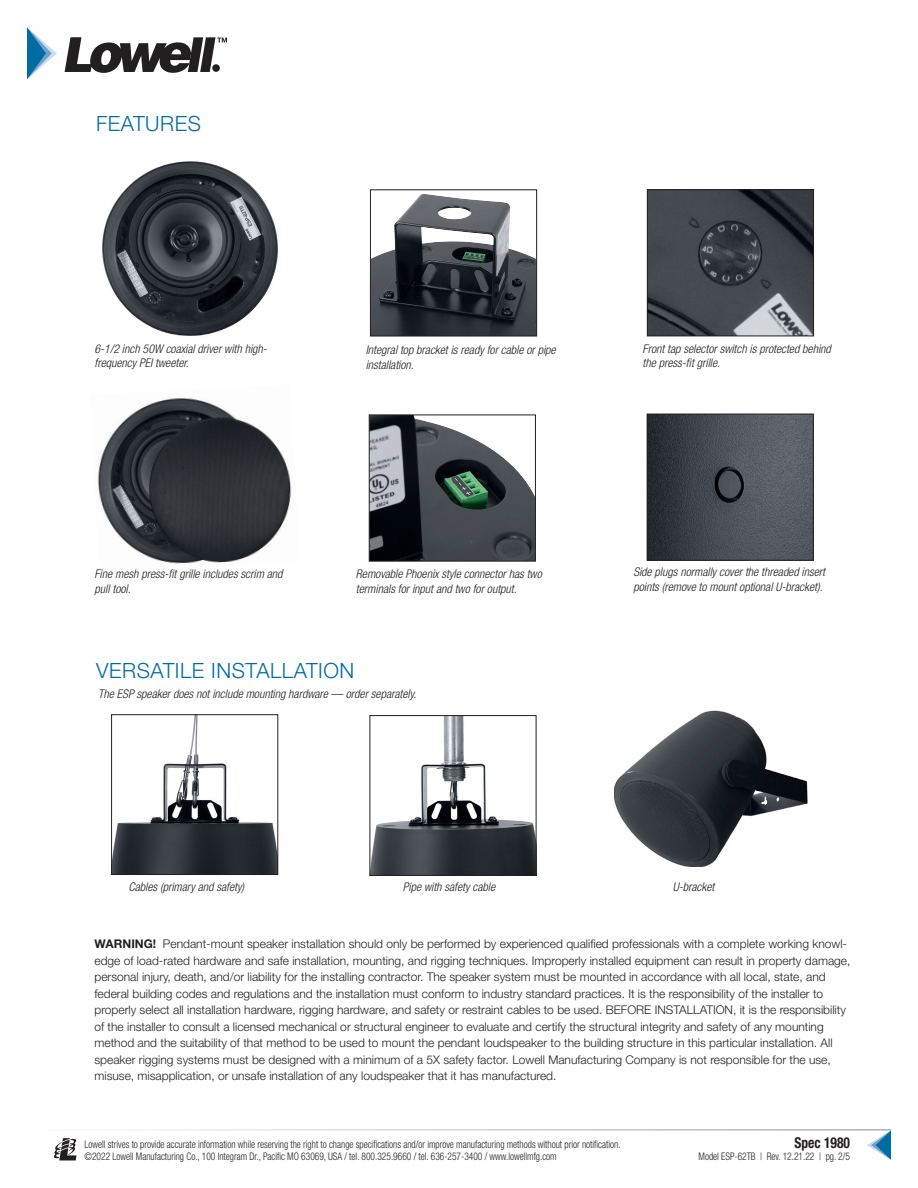
<style>
.page{position:relative;width:918px;height:1188px;background:#fff}
.page>*{position:absolute;margin:0;border:0;box-sizing:border-box;transform-origin:0 0}
.Section_Subhead{font:300 21px "Helvetica Neue LT Std";letter-spacing:.025em;color:#006ca4}
.t1{font:700 condensed 15px "Helvetica Neue LT Std";color:#231f20;scale:.9 1}
.WARNING{font:300 12px/16.5px "Helvetica Neue LT Std";color:#231f20}
.t2{font:italic 300 condensed 12px/14.4px "Helvetica Neue LT Std";color:#231f20}
.t3{font:300 condensed 10.5px/12px "Helvetica Neue LT Std";color:#231f20;scale:.9 1}
.s1{font-weight:700}
</style>
<div class="page">
<svg style="left:54px;top:1138px;width:22px;height:22px"></svg>
<svg style="left:867px;top:1131px;width:24px;height:29px"></svg>
<svg style="left:65px;top:37px;width:162px;height:36px"></svg>
<svg style="left:27px;top:27px;width:30px;height:52px"></svg>
<img style="left:649px;top:416px;width:163px;height:143px">
<div style="left:647px;top:414px;width:167px;height:147px;border:1px solid #231f20"></div>
<img style="left:372px;top:194px;width:163px;height:140px">
<div style="left:370px;top:189px;width:167px;height:147px;border:1px solid #231f20"></div>
<img style="left:97px;top:398px;width:195px;height:166px">
<img style="left:102px;top:161px;width:176px;height:175px">
<img style="left:371px;top:417px;width:163px;height:142px">
<div style="left:369px;top:415px;width:167px;height:146px;border:1px solid #231f20"></div>
<img style="left:649px;top:191px;width:163px;height:143px">
<div style="left:647px;top:189px;width:167px;height:147px;border:1px solid #231f20"></div>
<img style="left:372px;top:717px;width:162px;height:157px">
<div style="left:370px;top:715px;width:166px;height:161px;border:1px solid #231f20"></div>
<img style="left:113px;top:716px;width:163px;height:157px">
<div style="left:111px;top:714px;width:167px;height:161px;border:1px solid #231f20"></div>
<img style="left:615px;top:711px;width:192px;height:156px">
<p class="Section_Subhead" style="left:96px;top:111px;width:106px">FEATURES</p>
<p class="t2" style="left:94px;top:341px;width:174px">6-1/2 inch 50W coaxial driver with high&shy;frequency PEI tweeter.</p>
<p class="t2" style="left:366px;top:343px;width:192px">Integral top bracket is ready for cable or pipe installation.</p>
<p class="t2" style="left:643px;top:341px;width:190px">Front tap selector switch is protected behind the press-fit grille.</p>
<p class="t2" style="left:94px;top:567px;width:190px">Fine mesh press-fit grille includes scrim and pull tool.</p>
<p class="t2" style="left:356px;top:567px;width:187px">Removable Phoenix style connector has two terminals for input and two for output.</p>
<p class="Section_Subhead" style="left:96px;top:658px;width:260px">VERSATILE INSTALLATION</p>
<p class="t2" style="left:98px;top:687px;width:320px">The ESP speaker does not include mounting hardware — order separately.</p>
<p class="t2" style="left:633px;top:565px;width:193px">Side plugs normally cover the threaded insert points (remove to mount optional U-bracket).</p>
<p class="t2" style="left:129px;top:880px;width:117px">Cables (primary and safety)</p>
<p class="t2" style="left:403px;top:880px;width:94px">Pipe with safety cable</p>
<p class="t2" style="left:673px;top:880px;width:43px">U-bracket</p>
<p class="WARNING" style="left:94px;top:935px;width:757px"><span class="s1">WARNING!</span> Pendant-mount speaker installation should only be performed by experienced qualified professionals with a complete working knowl&shy;edge of load-rated hardware and safe installation, mounting, and rigging techniques. Improperly installed equipment can result in property damage, personal injury, death, and/or liability for the installing contractor. The speaker system must be mounted in accordance with all local, state, and federal building codes and regulations and the installation must conform to industry standard practices. It is the responsibility of the installer to properly select all installation hardware, rigging hardware, and safety or restraint cables to be used. BEFORE INSTALLATION, it is the responsibility of the installer to consult a licensed mechanical or structural engineer to evaluate and certify the structural integrity and safety of any mounting method and the suitability of that method to be used to mount the pendant loudspeaker to the building structure in this particular installation. All speaker rigging systems must be designed with a minimum of a 5X safety factor. Lowell Manufacturing Company is not responsible for the use, misuse, misapplication, or unsafe installation of any loudspeaker that it has manufactured.</p>
<p class="t3" style="left:85px;top:1138px;width:597px">Lowell strives to provide accurate information while reserving the right to change specifications and/or improve manufacturing methods without prior notification. ©2022 Lowell Manufacturing Co., 100 Integram Dr., Pacific MO 63069, USA / tel. 800.325.9660 / tel. 636-257-3400 / www.lowellmfg.com</p>
<p class="t1" style="left:795px;top:1134px;width:63px">Spec 1980</p>
<p class="t3" style="left:699px;top:1150px;width:170px">Model ESP-62TB | Rev. 12.21.22 | pg. 2/5</p>
</div>
